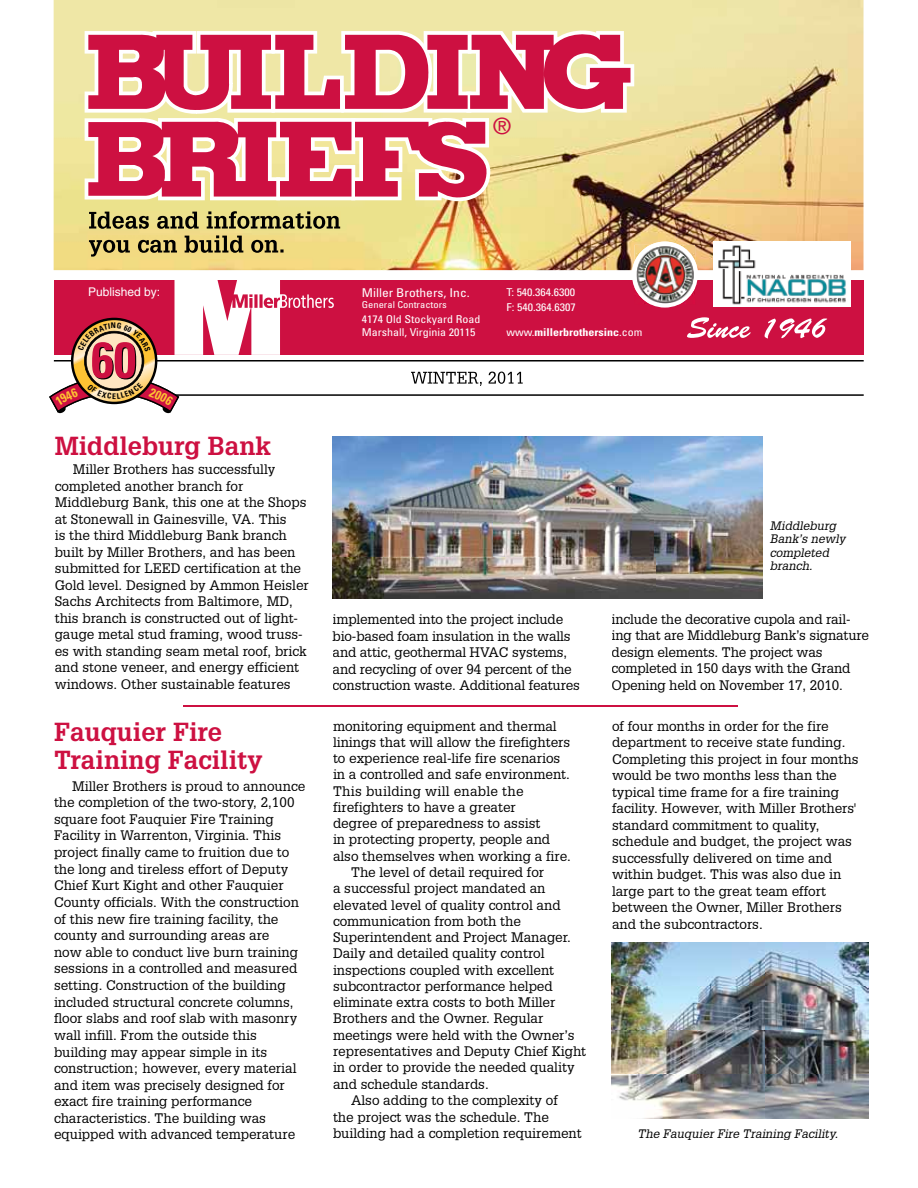
<style>
.page{position:relative;width:918px;height:1188px;background:#fff}
.page>*{position:absolute;margin:0;border:0;box-sizing:border-box;transform-origin:0 0}
.t1{font:700 25.5px/28.7px "Glypha";color:#cd1041}
.t2{font:22.5px "Helvetica";color:#cd1041}
.t3{font:13.5px/16.5px "Glypha";color:#000}
.t4{font:13.5px "Glypha";letter-spacing:.02em;color:#000}
.t5{font:condensed 12.15px "Univers";color:#fff;scale:1.11 1}
.t6{font:italic 12px/13.5px "Glypha";color:#000}
.t7{font:12px "Helvetica";color:#fff}
.t8{font:condensed 10.8px/13.5px "Univers";color:#fff;scale:1.11 1}
.t9{font:700 condensed 10.8px "Univers";color:#fff;scale:1.11 1}
.t10{font:condensed 9.45px "Univers";color:#fff;scale:1.11 1}
.s1{font-weight:400}
</style>
<div class="page">
<img style="left:54px;top:0;width:810px;height:270px">
<div style="left:54px;top:280px;width:810px;height:75px;background:#cd1041"></div>
<hr style="left:54px;top:394px;width:810px;height:2px;background:#000">
<hr style="left:54px;top:360px;width:810px;height:2px;background:#000">
<img style="left:89px;top:211px;width:252px;height:18px">
<img style="left:89px;top:235px;width:195px;height:22px">
<svg style="left:687px;top:317px;width:64px;height:21px"></svg>
<svg style="left:765px;top:318px;width:62px;height:20px"></svg>
<svg style="left:85px;top:31px;width:549px;height:170px"></svg>
<svg style="left:411px;top:372px;width:112px;height:14px"></svg>
<img style="left:714px;top:241px;width:136px;height:66px">
<div style="left:632px;top:242px;width:66px;height:66px;background:#fff;border-radius:50%"></div>
<img style="left:635px;top:245px;width:60px;height:59px">
<img style="left:333px;top:436px;width:429px;height:162px">
<hr style="left:184px;top:705px;width:554px;height:2px;background:#cd1041">
<img style="left:611px;top:942px;width:257px;height:177px">
<svg style="left:49px;top:280px;width:285px;height:133px"></svg>
<h2 class="t2" style="left:494px;top:113px;width:18px">®</h2>
<p class="t7" style="left:88px;top:285px;width:74px">Published by:</p>
<p class="t5" style="left:362px;top:285px;width:99px">Miller Brothers, Inc.</p>
<p class="t10" style="left:362px;top:298px;width:78px">General Contractors</p>
<p class="t8" style="left:362px;top:312px;width:108px">4174 Old Stockyard Road<br>Marshall, Virginia 20115</p>
<p class="t8" style="left:506px;top:284px;width:64px;line-height:15px">T: 540.364.6300<br>F: 540.364.6307</p>
<p class="t9" style="left:506px;top:326px;width:124px"><span class="s1">www.</span>millerbrothersinc<span class="s1">.com</span></p>
<h1 class="t1" style="left:55px;top:431px;width:218px">Middleburg Bank</h1>
<p class="t3" style="left:55px;top:461px;width:256px;text-indent:18px">Miller Brothers has successfully completed another branch for Middleburg Bank, this one at the Shops at Stonewall in Gainesville, VA. This<br>is the third Middleburg Bank branch built by Miller Brothers, and has been submitted for LEED certification at the Gold level. Designed by Ammon Heisler Sachs Architects from Baltimore, MD, this branch is constructed out of light&shy;gauge metal stud framing, wood truss&shy;es with standing seam metal roof, brick and stone veneer, and energy efficient windows. Other sustainable features</p>
<h1 class="t1" style="left:54px;top:717px;width:210px">Fauquier Fire<br>Training Facility</h1>
<p class="t3" style="left:54px;top:777px;width:253px;text-indent:18px">Miller Brothers is proud to announce the completion of the two-story, 2,100 square foot Fauquier Fire Training Facility in Warrenton, Virginia. This project finally came to fruition due to the long and tireless effort of Deputy Chief Kurt Kight and other Fauquier County officials. With the construction of this new fire training facility, the county and surrounding areas are<br>now able to conduct live burn training sessions in a controlled and measured setting. Construction of the building included structural concrete columns, floor slabs and roof slab with masonry wall infill. From the outside this building may appear simple in its construction; however, every material and item was precisely designed for exact fire training performance characteristics. The building was equipped with advanced temperature</p>
<p class="t6" style="left:770px;top:519px;width:77px">Middleburg<br>Bank’s newly completed branch.</p>
<p class="t3" style="left:333px;top:611px;width:249px">implemented into the project include bio-based foam insulation in the walls and attic, geothermal HVAC systems, and recycling of over 94 percent of the construction waste. Additional features</p>
<p class="t3" style="left:612px;top:610px;width:259px">include the decorative cupola and rail&shy;ing that are Middleburg Bank’s signature design elements. The project was completed in 150 days with the Grand Opening held on November 17, 2010.</p>
<p class="t3" style="left:333px;top:717px;width:225px">monitoring equipment and thermal</p>
<p class="t3" style="left:333px;top:733px;width:239px">linings that will allow the firefighters</p>
<p class="t3" style="left:333px;top:750px;width:229px">to experience real-life fire scenarios</p>
<p class="t3" style="left:333px;top:766px;width:239px">in a controlled and safe environment.</p>
<p class="t4" style="left:333px;top:782px;width:192px">This building will enable the</p>
<p class="t3" style="left:333px;top:798px;width:184px">firefighters to have a greater</p>
<p class="t3" style="left:333px;top:815px;width:209px">degree of preparedness to assist</p>
<p class="t3" style="left:333px;top:831px;width:219px">in protecting property, people and</p>
<p class="t3" style="left:333px;top:847px;width:240px">also themselves when working a fire.</p>
<p class="t3" style="left:351px;top:864px;width:195px">The level of detail required for</p>
<p class="t3" style="left:333px;top:880px;width:214px">a successful project mandated an</p>
<p class="t3" style="left:333px;top:896px;width:229px">elevated level of quality control and</p>
<p class="t3" style="left:333px;top:912px;width:190px">communication from both the</p>
<p class="t3" style="left:333px;top:929px;width:240px">Superintendent and Project Manager.</p>
<p class="t3" style="left:333px;top:945px;width:213px">Daily and detailed quality control</p>
<p class="t3" style="left:333px;top:961px;width:223px">inspections coupled with excellent</p>
<p class="t3" style="left:333px;top:977px;width:221px">subcontractor performance helped</p>
<p class="t3" style="left:333px;top:994px;width:224px">eliminate extra costs to both Miller</p>
<p class="t3" style="left:333px;top:1010px;width:212px">Brothers and the Owner. Regular</p>
<p class="t3" style="left:333px;top:1026px;width:243px">meetings were held with the Owner’s</p>
<p class="t3" style="left:333px;top:1043px;width:255px">representatives and Deputy Chief Kight</p>
<p class="t3" style="left:333px;top:1059px;width:243px">in order to provide the needed quality</p>
<p class="t3" style="left:333px;top:1075px;width:157px">and schedule standards.</p>
<p class="t3" style="left:351px;top:1092px;width:208px">Also adding to the complexity of</p>
<p class="t3" style="left:333px;top:1108px;width:218px">the project was the schedule. The</p>
<p class="t3" style="left:333px;top:1125px;width:250px">building had a completion requirement</p>
<p class="t3" style="left:612px;top:717px;width:248px">of four months in order for the fire department to receive state funding.<br>Completing this project in four months would be two months less than the typical time frame for a fire training facility. However, with Miller Brothers' standard commitment to quality, schedule and budget, the project was successfully delivered on time and within budget. This was also due in large part to the great team effort between the Owner, Miller Brothers and the subcontractors.</p>
<p class="t6" style="left:637px;top:1126px;width:202px">The Fauquier Fire Training Facility.</p>
</div>
